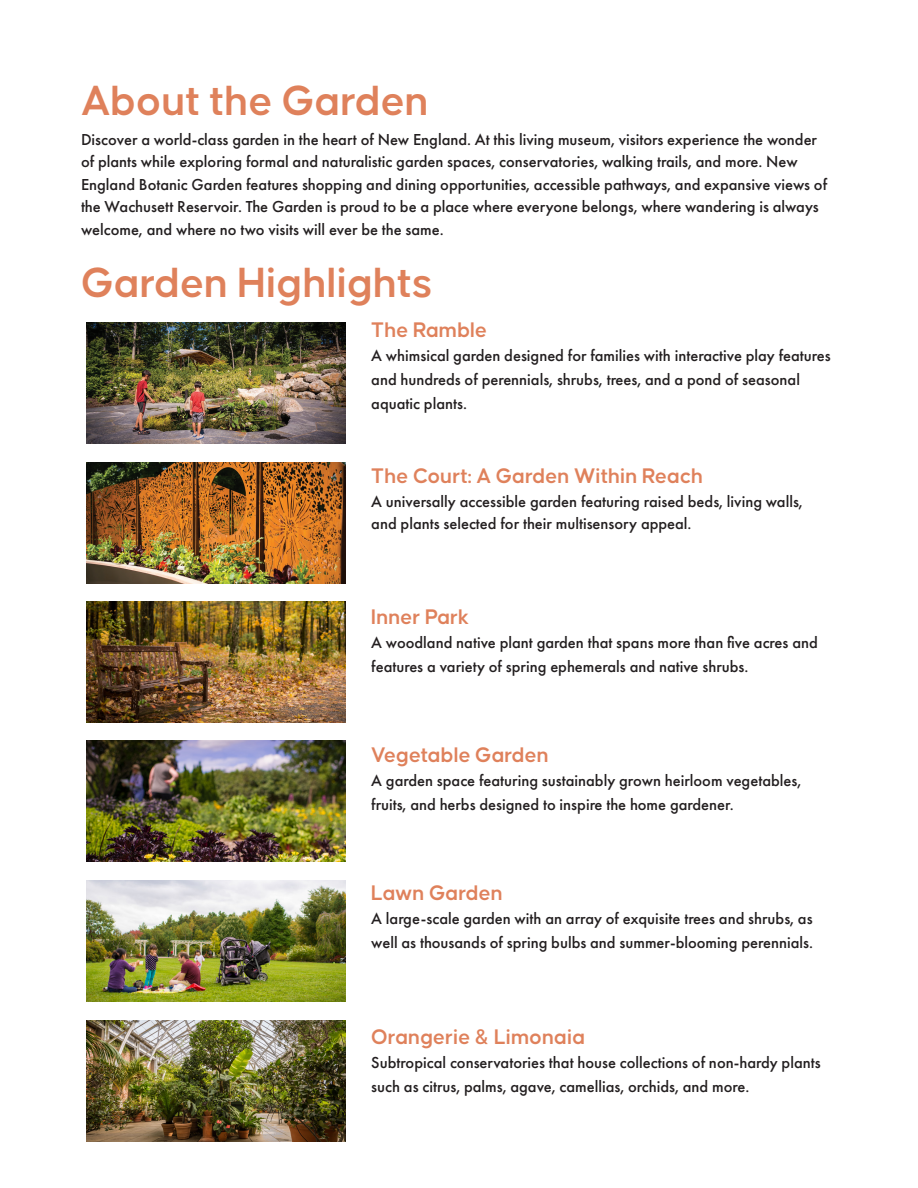
<style>
.page{position:relative;width:918px;height:1188px;background:#fff}
.page>*{position:absolute;margin:0;border:0;box-sizing:border-box;transform-origin:0 0}
.t1{font:600 45px "Causten";color:#df815b}
.t2{font:600 22.5px "Causten";color:#df815b}
.t3{font:500 16.5px/24px "Futura PT";color:#231f20}
</style>
<div class="page">
<img style="left:86px;top:323px;width:260px;height:121px">
<img style="left:86px;top:462px;width:260px;height:121px">
<img style="left:86px;top:602px;width:260px;height:121px">
<img style="left:86px;top:741px;width:260px;height:121px">
<img style="left:86px;top:881px;width:260px;height:121px">
<img style="left:86px;top:1021px;width:260px;height:121px">
<p class="t1" style="left:81px;top:76px;width:350px">About the Garden</p>
<p class="t3" style="left:81px;top:128px;width:748px;line-height:22.5px">Discover a world-class garden in the heart of New England. At this living museum, visitors experience the wonder of plants while exploring formal and naturalistic garden spaces, conservatories, walking trails, and more. New England Botanic Garden features shopping and dining opportunities, accessible pathways, and expansive views of the Wachusett Reservoir. The Garden is proud to be a place where everyone belongs, where wandering is always welcome, and where no two visits will ever be the same.</p>
<p class="t1" style="left:81px;top:258px;width:353px">Garden Highlights</p>
<p class="t2" style="left:371px;top:318px;width:117px">The Ramble</p>
<p class="t3" style="left:371px;top:344px;width:461px">A whimsical garden designed for families with interactive play features and hundreds of perennials, shrubs, trees, and a pond of seasonal aquatic plants.</p>
<p class="t2" style="left:371px;top:463px;width:333px">The Court: A Garden Within Reach</p>
<p class="t3" style="left:371px;top:490px;width:433px;line-height:22.5px">A universally accessible garden featuring raised beds, living walls, and plants selected for their multisensory appeal.</p>
<p class="t2" style="left:371px;top:604px;width:100px">Inner Park</p>
<p class="t3" style="left:371px;top:630px;width:448px">A woodland native plant garden that spans more than five acres and features a variety of spring ephemerals and native shrubs.</p>
<p class="t2" style="left:371px;top:742px;width:179px">Vegetable Garden</p>
<p class="t3" style="left:371px;top:768px;width:431px">A garden space featuring sustainably grown heirloom vegetables, fruits, and herbs designed to inspire the home gardener.</p>
<p class="t2" style="left:371px;top:880px;width:133px">Lawn Garden</p>
<p class="t3" style="left:371px;top:906px;width:443px">A large-scale garden with an array of exquisite trees and shrubs, as well as thousands of spring bulbs and summer-blooming perennials.</p>
<p class="t2" style="left:371px;top:1025px;width:215px">Orangerie &amp; Limonaia</p>
<p class="t3" style="left:371px;top:1051px;width:451px">Subtropical conservatories that house collections of non-hardy plants such as citrus, palms, agave, camellias, orchids, and more.</p>
</div>
